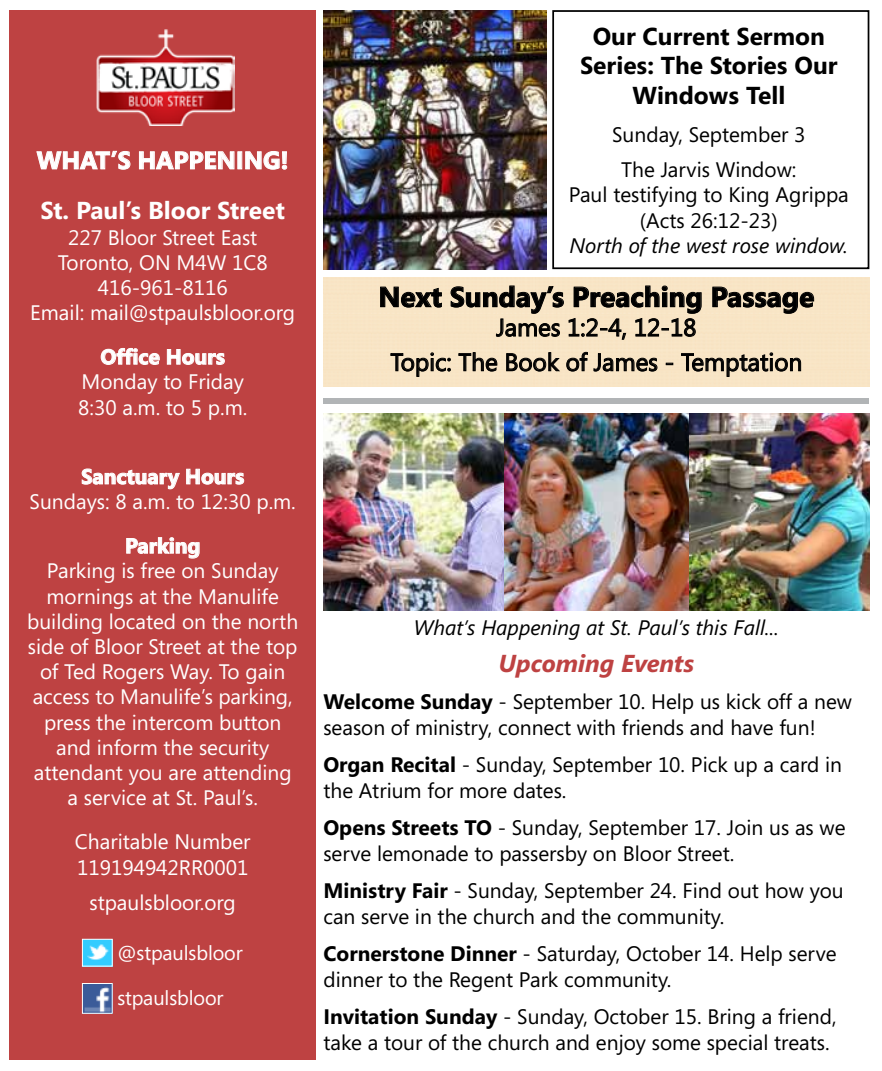
<style>
.page{position:relative;width:882px;height:1071px;background:#fff}
.page>*{position:absolute;margin:0;border:0;box-sizing:border-box;transform-origin:0 0}
.t1{font:700 28px "Segoe";color:#000}
.t2{font:700 24.5px/29.4px "Segoe";color:#000;text-align:center}
.t3{font:24.5px/34.6px "Segoe";color:#000;text-align:center}
.t4{font:700 24.5px/50.4px "Segoe";color:#fff}
.t5{font:italic 700 24.5px "Segoe";color:#be4242}
.t6{font:21px/25.2px "Segoe";color:#000}
.t7{font:21px/25.2px "Segoe";color:#fff;text-align:center}
.t8{font:italic 21px "Segoe";color:#000}
.t9{font:700 21px "Segoe";color:#fff}
.t10{font:20.12px "Segoe";letter-spacing:-.005em;color:#fff}
.s1{font-weight:700}
</style>
<div class="page">
<div style="left:9px;top:10px;width:307px;height:1050px;background:#be4242"></div>
<svg style="left:36px;top:150px;width:95px;height:20px"></svg>
<svg style="left:139px;top:151px;width:96px;height:19px"></svg>
<div style="left:237px;top:151px;width:5px;height:18px;border:1px solid #fff"></div>
<svg style="left:245px;top:151px;width:43px;height:19px"></svg>
<svg style="left:100px;top:348px;width:60px;height:17px"></svg>
<svg style="left:166px;top:349px;width:59px;height:16px"></svg>
<svg style="left:81px;top:468px;width:164px;height:22px"></svg>
<svg style="left:126px;top:537px;width:74px;height:22px"></svg>
<img style="left:97px;top:29px;width:138px;height:97px">
<img style="left:84px;top:941px;width:26px;height:23px">
<div style="left:82px;top:939px;width:30px;height:27px;border:1px solid #fff"></div>
<img style="left:84px;top:985px;width:26px;height:27px">
<div style="left:82px;top:983px;width:30px;height:31px;border:1px solid #fff"></div>
<img style="left:323px;top:10px;width:223px;height:259px">
<div style="left:552px;top:10px;width:317px;height:259px;border:2px solid #000"></div>
<svg style="left:380px;top:286px;width:62px;height:22px"></svg>
<svg style="left:712px;top:286px;width:103px;height:28px;background:#c8b89f"></svg>
<svg style="left:450px;top:285px;width:252px;height:55px;background:#d1c0a6"></svg>
<svg style="left:390px;top:352px;width:62px;height:25px;background:#c4b59c"></svg>
<svg style="left:458px;top:352px;width:40px;height:20px"></svg>
<svg style="left:506px;top:351px;width:152px;height:21px;background:#bbac94"></svg>
<svg style="left:666px;top:363px;width:7px;height:2px"></svg>
<svg style="left:681px;top:352px;width:121px;height:25px;background:#c1b199"></svg>
<div style="left:323px;top:398px;width:546px;height:5px;background:#b1b4b6"></div>
<img style="left:323px;top:413px;width:546px;height:198px">
<p class="t4" style="left:37px;top:134px;width:253px">WHAT’S HAPPENING!<br>St. Paul’s Bloor Street</p>
<p class="t7" style="left:30px;top:224px;width:266px">227 Bloor Street East<br>Toronto, ON M4W 1C8<br>416-961-8116<br>Email: mail@stpaulsbloor.org</p>
<p class="t9" style="left:100px;top:342px;width:126px">Office Hours</p>
<p class="t7" style="left:78px;top:369px;width:171px;text-align:left">Monday to Friday<br>8:30 a.m. to 5 p.m.</p>
<p class="t9" style="left:81px;top:462px;width:165px">Sanctuary Hours</p>
<p class="t7" style="left:30px;top:489px;width:268px">Sundays: 8 a.m. to 12:30 p.m.</p>
<p class="t9" style="left:125px;top:531px;width:77px">Parking</p>
<p class="t7" style="left:27px;top:558px;width:273px">Parking is free on Sunday mornings at the Manulife building located on the north side of Bloor Street at the top of Ted Rogers Way. To gain access to Manulife’s parking, press the intercom button and inform the security attendant you are attending a service at St. Paul’s.</p>
<p class="t7" style="left:75px;top:829px;width:177px;text-align:left">Charitable Number<br>119194942RR0001</p>
<p class="t7" style="left:90px;top:890px;width:148px">stpaulsbloor.org</p>
<p class="t10" style="left:117px;top:939px;width:127px">@stpaulsbloor</p>
<p class="t10" style="left:117px;top:984px;width:108px">stpaulsbloor</p>
<p class="t2" style="left:580px;top:21px;width:259px">Our Current Sermon<br>Series: The Stories Our<br>Windows Tell</p>
<p class="t6" style="left:612px;top:116px;width:195px;line-height:35.7px;text-align:center">Sunday, September 3<br>The Jarvis Window:</p>
<p class="t6" style="left:569px;top:182px;width:281px;text-align:center">Paul testifying to King Agrippa (Acts 26:12-23)</p>
<p class="t8" style="left:570px;top:233px;width:280px">North of the west rose window.</p>
<h1 class="t1" style="left:378px;top:277px;width:438px">Next Sunday’s Preaching Passage</h1>
<p class="t3" style="left:390px;top:310px;width:413px">James 1:2-4, 12-18<br>Topic: The Book of James - Temptation</p>
<p class="t8" style="left:414px;top:616px;width:367px">What’s Happening at St. Paul’s this Fall...</p>
<p class="t5" style="left:499px;top:649px;width:197px">Upcoming Events</p>
<p class="t6" style="left:323px;top:689px;width:530px"><span class="s1">Welcome Sunday</span> - September 10. Help us kick off a new season of ministry, connect with friends and have fun!</p>
<p class="t6" style="left:323px;top:752px;width:520px"><span class="s1">Organ Recital</span> - Sunday, September 10. Pick up a card in the Atrium for more dates.</p>
<p class="t6" style="left:323px;top:815px;width:524px"><span class="s1">Opens Streets TO</span> - Sunday, September 17. Join us as we serve lemonade to passersby on Bloor Street.</p>
<p class="t6" style="left:323px;top:878px;width:522px"><span class="s1">Ministry Fair</span> - Sunday, September 24. Find out how you can serve in the church and the community.</p>
<p class="t6" style="left:323px;top:941px;width:515px"><span class="s1">Cornerstone Dinner</span> - Saturday, October 14. Help serve dinner to the Regent Park community.</p>
<p class="t6" style="left:323px;top:1004px;width:515px"><span class="s1">Invitation Sunday</span> - Sunday, October 15. Bring a friend, take a tour of the church and enjoy some special treats.</p>
</div>
